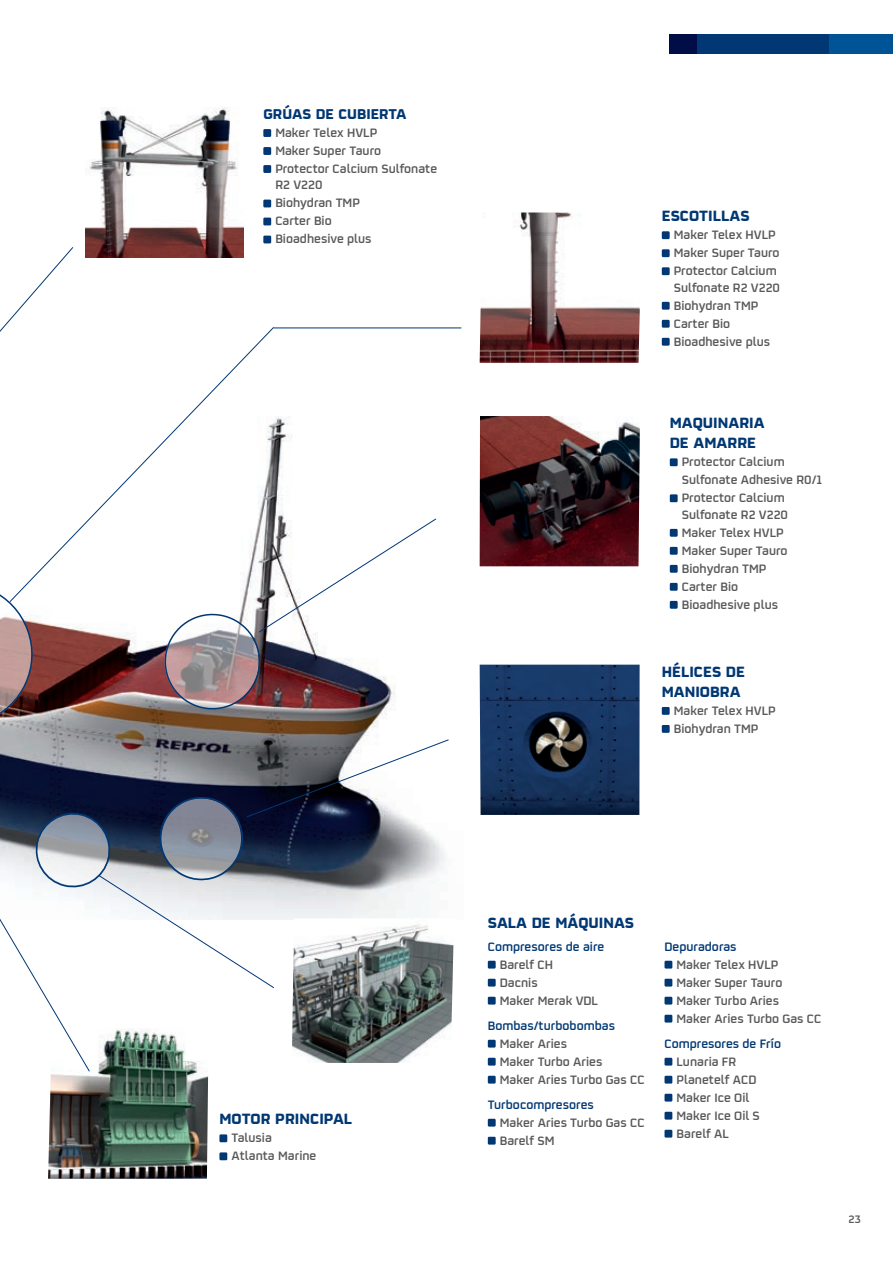
<style>
.page{position:relative;width:893px;height:1263px;background:#fff}
.page>*{position:absolute;margin:0;border:0;box-sizing:border-box;transform-origin:0 0}
.t1{font:700 16.5px/19.8px "Repsol";color:#013874}
.t2{font:700 15.75px "Repsol";color:#013874}
.t3{font:600 13.5px/16.5px "Repsol";color:#57585a}
.t4{font:600 13.5px "Repsol";color:#013874}
.t5{font:600 12px "Repsol";color:#57585a}
</style>
<div class="page">
<div style="left:670px;top:34px;width:211px;height:19px;background:#000d46"></div>
<div style="left:697px;top:34px;width:132px;height:19px;background:#013874"></div>
<div style="left:829px;top:34px;width:64px;height:19px;background:#005495"></div>
<img style="left:449px;top:944px;width:5px;height:83px">
<img style="left:480px;top:665px;width:160px;height:150px">
<img style="left:480px;top:416px;width:160px;height:150px">
<img style="left:480px;top:212px;width:160px;height:151px">
<svg style="left:0;top:247px;width:74px;height:85px"></svg>
<svg style="left:9px;top:326px;width:266px;height:192px"></svg>
<hr style="left:274px;top:328px;width:187px;height:1px;background:#013874">
<img style="left:48px;top:1072px;width:161px;height:107px">
<div style="left:219px;top:1134px;width:8px;height:8px;background:#013874"></div>
<div style="left:219px;top:1152px;width:8px;height:8px;background:#013874"></div>
<img style="left:0;top:518px;width:449px;height:554px">
<div style="left:488px;top:961px;width:8px;height:7px;background:#013874"></div>
<div style="left:488px;top:979px;width:8px;height:7px;background:#013874"></div>
<div style="left:488px;top:997px;width:8px;height:7px;background:#013874"></div>
<div style="left:488px;top:1040px;width:8px;height:7px;background:#013874"></div>
<div style="left:488px;top:1058px;width:8px;height:7px;background:#013874"></div>
<div style="left:488px;top:1076px;width:8px;height:7px;background:#013874"></div>
<div style="left:488px;top:1119px;width:8px;height:7px;background:#013874"></div>
<div style="left:488px;top:1137px;width:8px;height:7px;background:#013874"></div>
<div style="left:664px;top:961px;width:8px;height:7px;background:#013874"></div>
<div style="left:664px;top:979px;width:8px;height:7px;background:#013874"></div>
<div style="left:664px;top:997px;width:8px;height:7px;background:#013874"></div>
<div style="left:664px;top:1015px;width:8px;height:7px;background:#013874"></div>
<div style="left:664px;top:1058px;width:8px;height:7px;background:#013874"></div>
<div style="left:664px;top:1076px;width:8px;height:7px;background:#013874"></div>
<div style="left:664px;top:1094px;width:8px;height:7px;background:#013874"></div>
<div style="left:664px;top:1112px;width:8px;height:7px;background:#013874"></div>
<div style="left:664px;top:1130px;width:8px;height:7px;background:#013874"></div>
<img style="left:85px;top:107px;width:158px;height:150px">
<div style="left:263px;top:129px;width:8px;height:8px;background:#013874"></div>
<div style="left:263px;top:147px;width:8px;height:8px;background:#013874"></div>
<div style="left:263px;top:165px;width:8px;height:8px;background:#013874"></div>
<div style="left:263px;top:200px;width:8px;height:7px;background:#013874"></div>
<div style="left:263px;top:218px;width:8px;height:7px;background:#013874"></div>
<div style="left:263px;top:236px;width:8px;height:7px;background:#013874"></div>
<div style="left:662px;top:231px;width:8px;height:8px;background:#013874"></div>
<div style="left:662px;top:249px;width:8px;height:8px;background:#013874"></div>
<div style="left:662px;top:267px;width:8px;height:8px;background:#013874"></div>
<div style="left:662px;top:302px;width:8px;height:8px;background:#013874"></div>
<div style="left:662px;top:320px;width:8px;height:8px;background:#013874"></div>
<div style="left:662px;top:338px;width:8px;height:8px;background:#013874"></div>
<div style="left:670px;top:458px;width:8px;height:8px;background:#013874"></div>
<div style="left:670px;top:494px;width:8px;height:8px;background:#013874"></div>
<div style="left:670px;top:529px;width:8px;height:8px;background:#013874"></div>
<div style="left:670px;top:547px;width:8px;height:8px;background:#013874"></div>
<div style="left:670px;top:565px;width:8px;height:8px;background:#013874"></div>
<div style="left:670px;top:583px;width:8px;height:8px;background:#013874"></div>
<div style="left:670px;top:601px;width:8px;height:8px;background:#013874"></div>
<div style="left:662px;top:707px;width:8px;height:8px;background:#013874"></div>
<div style="left:662px;top:725px;width:8px;height:8px;background:#013874"></div>
<p class="t2" style="left:263px;top:101px;width:145px">GRÚAS DE CUBIERTA</p>
<p class="t3" style="left:275px;top:123px;width:103px">Maker Telex HVLP</p>
<p class="t3" style="left:275px;top:141px;width:107px">Maker Super Tauro</p>
<p class="t3" style="left:275px;top:159px;width:163px">Protector Calcium Sulfonate<br>R2 V220</p>
<p class="t3" style="left:275px;top:194px;width:86px">Biohydran TMP</p>
<p class="t3" style="left:275px;top:212px;width:58px">Carter Bio</p>
<p class="t3" style="left:275px;top:230px;width:98px">Bioadhesive plus</p>
<p class="t1" style="left:662px;top:204px;width:89px">ESCOTILLAS</p>
<p class="t3" style="left:674px;top:225px;width:103px">Maker Telex HVLP</p>
<p class="t3" style="left:674px;top:243px;width:107px">Maker Super Tauro</p>
<p class="t3" style="left:674px;top:261px;width:108px">Protector Calcium<br>Sulfonate R2 V220</p>
<p class="t3" style="left:674px;top:296px;width:86px">Biohydran TMP</p>
<p class="t3" style="left:674px;top:314px;width:58px">Carter Bio</p>
<p class="t3" style="left:674px;top:332px;width:98px">Bioadhesive plus</p>
<p class="t1" style="left:670px;top:411px;width:96px">MAQUINARIA<br>DE AMARRE</p>
<p class="t3" style="left:682px;top:452px;width:142px;line-height:18px">Protector Calcium<br>Sulfonate Adhesive R0/1</p>
<p class="t3" style="left:682px;top:488px;width:108px">Protector Calcium<br>Sulfonate R2 V220</p>
<p class="t3" style="left:682px;top:523px;width:103px">Maker Telex HVLP</p>
<p class="t3" style="left:682px;top:541px;width:107px">Maker Super Tauro</p>
<p class="t3" style="left:682px;top:559px;width:86px">Biohydran TMP</p>
<p class="t3" style="left:682px;top:577px;width:58px">Carter Bio</p>
<p class="t3" style="left:682px;top:595px;width:98px">Bioadhesive plus</p>
<p class="t1" style="left:662px;top:660px;width:85px">HÉLICES DE<br>MANIOBRA</p>
<p class="t3" style="left:674px;top:701px;width:103px">Maker Telex HVLP</p>
<p class="t3" style="left:674px;top:719px;width:86px">Biohydran TMP</p>
<p class="t1" style="left:219px;top:1107px;width:134px">MOTOR PRINCIPAL</p>
<p class="t3" style="left:231px;top:1128px;width:42px">Talusia</p>
<p class="t3" style="left:231px;top:1146px;width:87px">Atlanta Marine</p>
<p class="t1" style="left:488px;top:911px;width:148px">SALA DE MÁQUINAS</p>
<p class="t4" style="left:488px;top:936px;width:118px">Compresores de aire</p>
<p class="t3" style="left:500px;top:955px;width:55px">Barelf CH</p>
<p class="t3" style="left:500px;top:973px;width:39px">Dacnis</p>
<p class="t3" style="left:500px;top:991px;width:100px">Maker Merak VDL</p>
<p class="t4" style="left:488px;top:1015px;width:129px">Bombas/turbobombas</p>
<p class="t3" style="left:500px;top:1034px;width:69px">Maker Aries</p>
<p class="t3" style="left:500px;top:1052px;width:104px">Maker Turbo Aries</p>
<p class="t3" style="left:500px;top:1070px;width:146px">Maker Aries Turbo Gas CC</p>
<p class="t4" style="left:488px;top:1094px;width:108px">Turbocompresores</p>
<p class="t3" style="left:500px;top:1113px;width:146px">Maker Aries Turbo Gas CC</p>
<p class="t3" style="left:500px;top:1131px;width:56px">Barelf SM</p>
<p class="t4" style="left:664px;top:936px;width:74px">Depuradoras</p>
<p class="t3" style="left:676px;top:955px;width:103px">Maker Telex HVLP</p>
<p class="t3" style="left:676px;top:973px;width:107px">Maker Super Tauro</p>
<p class="t3" style="left:676px;top:991px;width:104px">Maker Turbo Aries</p>
<p class="t3" style="left:676px;top:1009px;width:146px">Maker Aries Turbo Gas CC</p>
<p class="t4" style="left:664px;top:1033px;width:118px">Compresores de Frío</p>
<p class="t3" style="left:676px;top:1052px;width:61px">Lunaria FR</p>
<p class="t3" style="left:676px;top:1070px;width:81px">Planetelf ACD</p>
<p class="t3" style="left:676px;top:1088px;width:74px">Maker Ice Oil</p>
<p class="t3" style="left:676px;top:1106px;width:85px">Maker Ice Oil S</p>
<p class="t3" style="left:676px;top:1124px;width:54px">Barelf AL</p>
<p class="t5" style="left:848px;top:1210px;width:14px">23</p>
</div>
